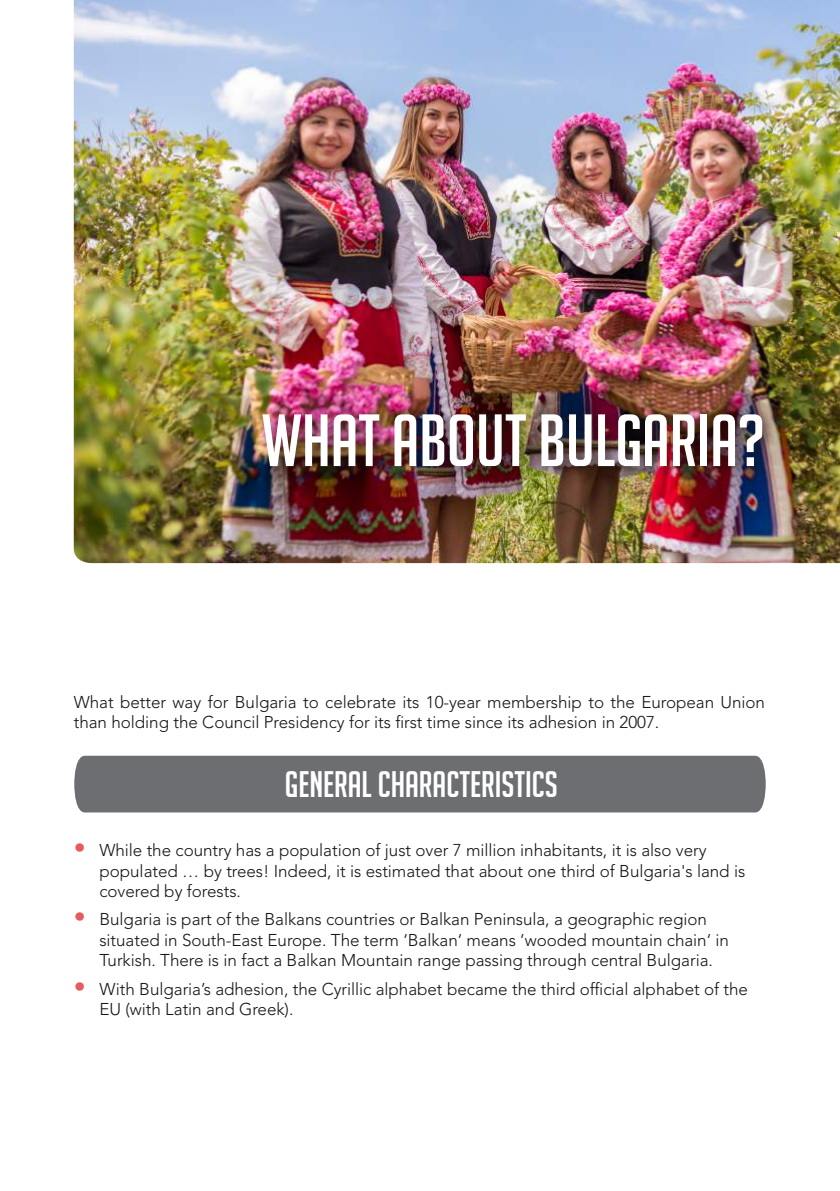
<style>
.page{position:relative;width:840px;height:1191px;background:#fff}
.page>*{position:absolute;margin:0;border:0;box-sizing:border-box;transform-origin:0 0}
.t1{font:72px "Big Noodle Titling";color:#fff}
.t2{font:36px "Big Noodle Titling";color:#fff}
.t3{font:300 17px/20.4px "Avenir LT Std";letter-spacing:-.005em;color:#171513}
.s1{font-size:24px;color:#e75b5c}
</style>
<div class="page">
<div style="left:74px;top:755px;width:691px;height:57px;background:#6d6e71"></div>
<img style="left:74px;top:0;width:765px;height:563px">
<img style="left:73px;top:409px;width:707px;height:97px">
<h1 class="t1" style="left:261px;top:402px;width:504px">WHAT ABOUT BULGARIA?</h1>
<p class="t3" style="left:74px;top:693px;width:692px">What better way for Bulgaria to celebrate its 10-year membership to the European Union than holding the Council Presidency for its first time since its adhesion in 2007.</p>
<h2 class="t2" style="left:285px;top:764px;width:274px">GENERAL CHARACTERISTICS</h2>
<p class="t3" style="left:99px;top:841px;width:647px;text-indent:-26px"><span class="s1">•</span> While the country has a population of just over 7 million inhabitants, it is also very populated … by trees! Indeed, it is estimated that about one third of Bulgaria's land is covered by forests.</p>
<p class="t3" style="left:99px;top:910px;width:630px;text-indent:-26px"><span class="s1">•</span> Bulgaria is part of the Balkans countries or Balkan Peninsula, a geographic region situated in South-East Europe. The term ‘Balkan‘ means ‘wooded mountain chain‘ in<br>Turkish. There is in fact a Balkan Mountain range passing through central Bulgaria.</p>
<p class="t3" style="left:99px;top:980px;width:649px;text-indent:-26px"><span class="s1">•</span> With Bulgaria’s adhesion, the Cyrillic alphabet became the third official alphabet of the<br>EU (with Latin and Greek).</p>
</div>
